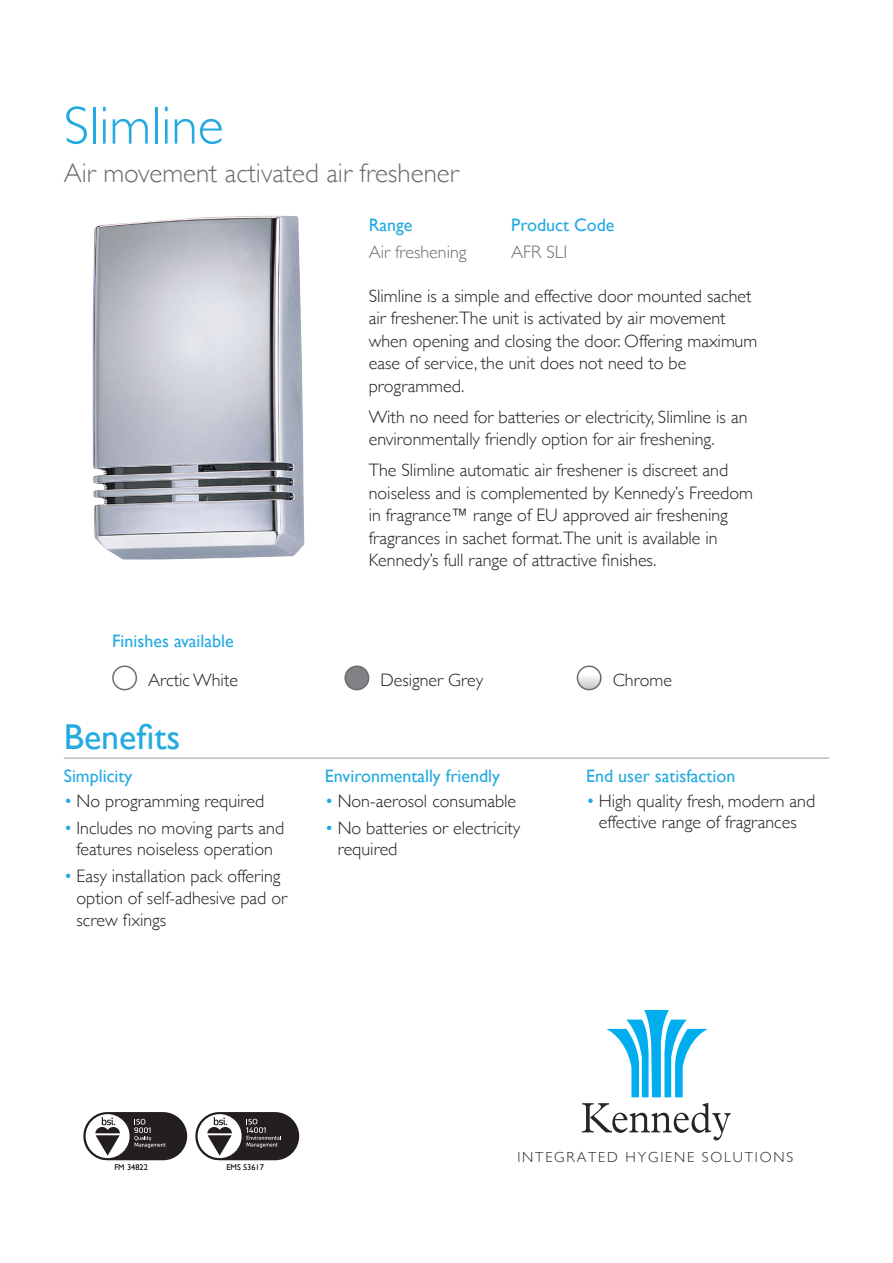
<style>
.page{position:relative;width:893px;height:1263px;background:#fff}
.page>*{position:absolute;margin:0;border:0;box-sizing:border-box;transform-origin:0 0}
.t1{font:300 54px "Gill Sans";color:#24aae1}
._2_Subheads_12pt_CAP{font:36px "Gill Sans";color:#24aae1}
.t2{font:300 27px "Gill Sans";color:#6c6d70}
.t3{font:300 18px/22.5px "Gill Sans";color:#231f20}
._2_Subheads_12pt_CAP-2{font:18px "Gill Sans";color:#24aae1}
.t4{font:300 18px "Gill Sans";color:#6c6d70}
.t5{font:300 14.55px "Gill Sans";letter-spacing:.125em;color:#292526}
.t6{font:8.25px "Gill Sans";color:#050504}
.t7{font:8.25px "Gill Sans";color:#000}
.s1{color:#24aae1}
</style>
<div class="page">
<svg style="left:606px;top:1010px;width:102px;height:87px"></svg>
<svg style="left:582px;top:1103px;width:149px;height:37px"></svg>
<hr style="left:64px;top:757px;width:765px;height:2px;background:#bcbdc0">
<img style="left:92px;top:215px;width:213px;height:345px">
<svg style="left:195px;top:1112px;width:104px;height:48px"></svg>
<svg style="left:83px;top:1112px;width:104px;height:48px"></svg>
<div style="left:112px;top:665px;width:25px;height:25px;border:2px solid #6c6d70;border-radius:50%"></div>
<div style="left:345px;top:666px;width:24px;height:24px;background:#808285;border-radius:50%"></div>
<div style="left:344px;top:665px;width:25px;height:25px;border:2px solid #6c6d70;border-radius:50%"></div>
<svg style="left:577px;top:666px;width:24px;height:24px"></svg>
<div style="left:577px;top:665px;width:25px;height:25px;border:2px solid #6c6d70;border-radius:50%"></div>
<p class="t1" style="left:64px;top:83px;width:161px">Slimline</p>
<p class="t2" style="left:64px;top:151px;width:397px">Air movement activated air freshener</p>
<p class="_2_Subheads_12pt_CAP-2" style="left:369px;top:215px;width:45px">Range</p>
<p class="_2_Subheads_12pt_CAP-2" style="left:511px;top:215px;width:105px">Product Code</p>
<p class="t4" style="left:369px;top:238px;width:99px">Air freshening</p>
<p class="t4" style="left:511px;top:238px;width:57px">AFR SLI</p>
<p class="t3" style="left:369px;top:284px;width:390px">Slimline is a simple and effective door mounted sachet air freshener.The unit is activated by air movement when opening and closing the door. Offering maximum ease of service, the unit does not need to be programmed.</p>
<p class="t3" style="left:369px;top:405px;width:380px">With no need for batteries or electricity, Slimline is an environmentally friendly option for air freshening.</p>
<p class="t3" style="left:369px;top:458px;width:386px">The Slimline automatic air freshener is discreet and noiseless and is complemented by Kennedy’s Freedom in fragrance™ range of EU approved air freshening fragrances in sachet format.The unit is available in Kennedy’s full range of attractive finishes.</p>
<p class="_2_Subheads_12pt_CAP-2" style="left:112px;top:630px;width:123px">Finishes available</p>
<p class="t3" style="left:148px;top:668px;width:91px">Arctic White</p>
<p class="t3" style="left:380px;top:668px;width:104px">Designer Grey</p>
<p class="t3" style="left:613px;top:668px;width:61px">Chrome</p>
<p class="_2_Subheads_12pt_CAP" style="left:64px;top:715px;width:118px">Benefits</p>
<p class="_2_Subheads_12pt_CAP-2" style="left:64px;top:765px;width:70px">Simplicity</p>
<p class="t3" style="left:64px;top:788px;width:202px"><span class="s1">•</span> No programming required</p>
<p class="t3" style="left:64px;top:816px;width:222px;line-height:21.6px;text-align:center"><span class="s1">•</span> Includes no moving parts and features noiseless operation</p>
<p class="t3" style="left:77px;top:865px;width:212px;line-height:21.6px;text-indent:-13px"><span class="s1">•</span> Easy installation pack offering option of self-adhesive pad or screw fixings</p>
<p class="_2_Subheads_12pt_CAP-2" style="left:325px;top:765px;width:176px">Environmentally friendly</p>
<p class="t3" style="left:325px;top:788px;width:193px"><span class="s1">•</span> Non-aerosol consumable</p>
<p class="t3" style="left:338px;top:816px;width:184px;line-height:21.6px;text-indent:-13px"><span class="s1">•</span> No batteries or electricity required</p>
<p class="_2_Subheads_12pt_CAP-2" style="left:586px;top:765px;width:151px">End user satisfaction</p>
<p class="t3" style="left:586px;top:789px;width:231px;line-height:21.6px;text-align:center"><span class="s1">•</span> High quality fresh, modern and effective range of fragrances</p>
<p class="t7" style="left:114px;top:1162px;width:35px">FM 34822</p>
<p class="t6" style="left:226px;top:1162px;width:39px">EMS 53617</p>
<p class="t5" style="left:517px;top:1148px;width:277px">INTEGRATED HYGIENE SOLUTIONS</p>
</div>
